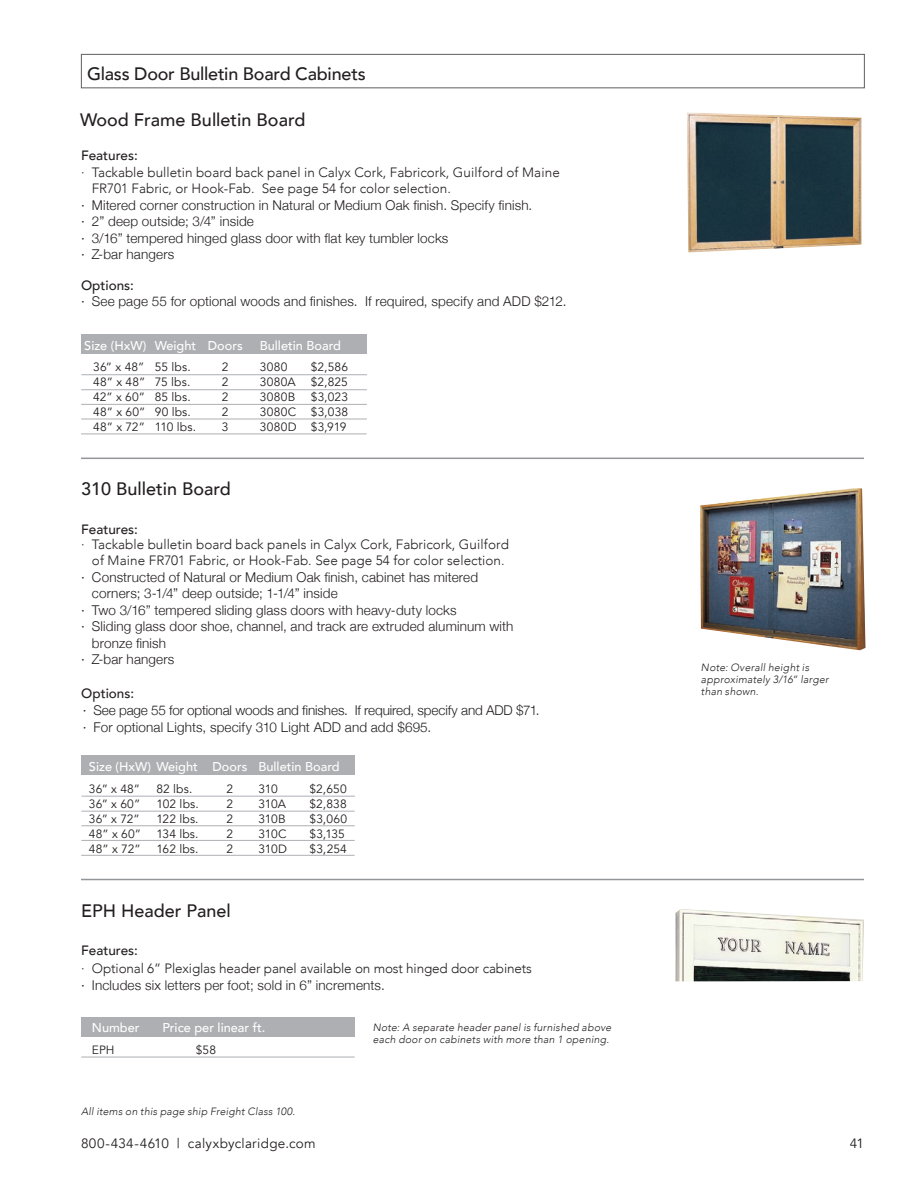
<style>
.page{position:relative;width:918px;height:1188px;background:#fff}
.page>*{position:absolute;margin:0;border:0;box-sizing:border-box;transform-origin:0 0}
.t1{font:500 18px "Avenir";color:#231f20}
.t2{font:300 13.5px/16.5px "Helvetica Neue";letter-spacing:.01em;color:#231f20}
.t3{font:300 13.5px/16.5px "Avenir";color:#231f20;text-align:center}
.t4{font:500 13.5px "Avenir";color:#231f20}
.t5{font:13.5px "Avenir";letter-spacing:.02em;color:#231f20}
.t6{font:500 12.75px "Avenir";color:#fff}
.t7{font:12px "Avenir";letter-spacing:.015em;color:#231f20}
.t8{font:italic 300 10.5px/12px "Avenir";letter-spacing:.02em;color:#231f20}
</style>
<div class="page">
<div style="left:81px;top:54px;width:784px;height:34px;border:1px solid #5f5f62"></div>
<img style="left:687px;top:112px;width:174px;height:140px">
<div style="left:81px;top:334px;width:286px;height:19px;background:#aeafb3"></div>
<hr style="left:81px;top:374px;width:286px;height:1px;background:#aeafb3">
<hr style="left:81px;top:389px;width:286px;height:1px;background:#aeafb3">
<hr style="left:81px;top:404px;width:286px;height:1px;background:#aeafb3">
<hr style="left:81px;top:419px;width:286px;height:1px;background:#aeafb3">
<hr style="left:81px;top:434px;width:286px;height:1px;background:#aeafb3">
<img style="left:700px;top:488px;width:165px;height:162px">
<div style="left:82px;top:755px;width:273px;height:20px;background:#aeafb3"></div>
<hr style="left:82px;top:796px;width:273px;height:1px;background:#aeafb3">
<hr style="left:81px;top:811px;width:274px;height:1px;background:#aeafb3">
<hr style="left:81px;top:825px;width:274px;height:1px;background:#aeafb3">
<hr style="left:81px;top:840px;width:274px;height:1px;background:#aeafb3">
<hr style="left:81px;top:855px;width:274px;height:1px;background:#aeafb3">
<div style="left:81px;top:1018px;width:274px;height:19px;background:#aeafb3"></div>
<hr style="left:81px;top:1057px;width:274px;height:1px;background:#aeafb3">
<img style="left:676px;top:909px;width:188px;height:72px">
<hr style="left:81px;top:458px;width:783px;height:1px;background:#939598">
<hr style="left:81px;top:879px;width:783px;height:1px;background:#939598">
<h1 class="t1" style="left:87px;top:58px;width:280px">Glass Door Bulletin Board Cabinets</h1>
<h1 class="t1" style="left:80px;top:104px;width:227px">Wood Frame Bulletin Board</h1>
<p class="t4" style="left:81px;top:144px;width:58px">Features:</p>
<p class="t3" style="left:92px;top:164px;width:470px;text-align:left;text-indent:-11px">· Tackable bulletin board back panel in Calyx Cork, Fabricork, Guilford of Maine<br>FR701 Fabric, or Hook-Fab. See page 54 for color selection.</p>
<p class="t2" style="left:81px;top:196px;width:453px">· Mitered corner construction in Natural or Medium Oak finish. Specify finish. · 2” deep outside; 3/4” inside<br>· 3/16” tempered hinged glass door with flat key tumbler locks<br>· Z-bar hangers</p>
<p class="t4" style="left:81px;top:274px;width:54px">Options:</p>
<p class="t2" style="left:81px;top:292px;width:487px">· See page 55 for optional woods and finishes. If required, specify and ADD $212.</p>
<p class="t6" style="left:84px;top:334px;width:160px">Size (HxW) Weight Doors</p>
<p class="t6" style="left:260px;top:334px;width:83px">Bulletin Board</p>
<p class="t7" style="left:93px;top:360px;width:99px">36” x 48” 55 lbs.</p>
<p class="t7" style="left:222px;top:360px;width:8px">2</p>
<p class="t7" style="left:260px;top:360px;width:29px">3080</p>
<p class="t7" style="left:311px;top:360px;width:39px">$2,586</p>
<p class="t7" style="left:93px;top:375px;width:99px">48” x 48” 75 lbs.</p>
<p class="t7" style="left:222px;top:375px;width:8px">2</p>
<p class="t7" style="left:260px;top:375px;width:37px">3080A</p>
<p class="t7" style="left:311px;top:375px;width:39px">$2,825</p>
<p class="t7" style="left:93px;top:390px;width:99px">42” x 60” 85 lbs.</p>
<p class="t7" style="left:222px;top:390px;width:8px">2</p>
<p class="t7" style="left:260px;top:390px;width:37px">3080B</p>
<p class="t7" style="left:311px;top:390px;width:39px">$3,023</p>
<p class="t7" style="left:93px;top:405px;width:99px">48” x 60” 90 lbs.</p>
<p class="t7" style="left:222px;top:405px;width:8px">2</p>
<p class="t7" style="left:260px;top:405px;width:90px">3080C $3,038</p>
<p class="t7" style="left:93px;top:420px;width:104px">48” x 72” 110 lbs.</p>
<p class="t7" style="left:222px;top:420px;width:8px">3</p>
<p class="t7" style="left:260px;top:420px;width:88px">3080D $3,919</p>
<h1 class="t1" style="left:81px;top:473px;width:151px">310 Bulletin Board</h1>
<p class="t4" style="left:81px;top:517px;width:58px">Features:</p>
<p class="t3" style="left:81px;top:536px;width:429px">· Tackable bulletin board back panels in Calyx Cork, Fabricork, Guilford of Maine FR701 Fabric, or Hook-Fab. See page 54 for color selection.</p>
<p class="t2" style="left:81px;top:568px;width:399px">· Constructed of Natural or Medium Oak finish, cabinet has mitered</p>
<p class="t2" style="left:92px;top:584px;width:247px">corners; 3-1/4” deep outside; 1-1/4” inside</p>
<p class="t2" style="left:81px;top:601px;width:377px">· Two 3/16” tempered sliding glass doors with heavy-duty locks</p>
<p class="t2" style="left:81px;top:617px;width:434px">· Sliding glass door shoe, channel, and track are extruded aluminum with</p>
<p class="t2" style="left:92px;top:634px;width:76px">bronze finish</p>
<p class="t2" style="left:81px;top:650px;width:95px">· Z-bar hangers</p>
<p class="t4" style="left:81px;top:681px;width:54px">Options:</p>
<p class="t2" style="left:83px;top:701px;width:459px">· See page 55 for optional woods and finishes. If required, specify and ADD $71. · For optional Lights, specify 310 Light ADD and add $695.</p>
<p class="t6" style="left:89px;top:755px;width:252px">Size (HxW) Weight Doors Bulletin Board</p>
<p class="t7" style="left:89px;top:781px;width:53px">36” x 48”</p>
<p class="t7" style="left:156px;top:781px;width:37px">82 lbs.</p>
<p class="t7" style="left:227px;top:781px;width:8px">2</p>
<p class="t7" style="left:258px;top:781px;width:21px">310</p>
<p class="t7" style="left:309px;top:781px;width:39px">$2,650</p>
<p class="t7" style="left:89px;top:796px;width:53px">36” x 60”</p>
<p class="t7" style="left:156px;top:796px;width:44px">102 lbs.</p>
<p class="t7" style="left:227px;top:796px;width:8px">2</p>
<p class="t7" style="left:258px;top:796px;width:29px">310A</p>
<p class="t7" style="left:309px;top:796px;width:39px">$2,838</p>
<p class="t7" style="left:89px;top:811px;width:52px">36” x 72”</p>
<p class="t7" style="left:156px;top:811px;width:44px">122 lbs.</p>
<p class="t7" style="left:227px;top:811px;width:8px">2</p>
<p class="t7" style="left:258px;top:811px;width:29px">310B</p>
<p class="t7" style="left:309px;top:811px;width:39px">$3,060</p>
<p class="t7" style="left:89px;top:826px;width:54px">48” x 60”</p>
<p class="t7" style="left:156px;top:826px;width:44px">134 lbs.</p>
<p class="t7" style="left:227px;top:826px;width:8px">2</p>
<p class="t7" style="left:258px;top:826px;width:30px">310C</p>
<p class="t7" style="left:309px;top:826px;width:37px">$3,135</p>
<p class="t7" style="left:89px;top:841px;width:53px">48” x 72”</p>
<p class="t7" style="left:156px;top:841px;width:44px">162 lbs.</p>
<p class="t7" style="left:227px;top:841px;width:8px">2</p>
<p class="t7" style="left:258px;top:841px;width:30px">310D</p>
<p class="t7" style="left:309px;top:841px;width:39px">$3,254</p>
<h1 class="t1" style="left:81px;top:895px;width:151px">EPH Header Panel</h1>
<p class="t4" style="left:81px;top:939px;width:58px">Features:</p>
<p class="t3" style="left:81px;top:960px;width:452px">· Optional 6” Plexiglas header panel available on most hinged door cabinets</p>
<p class="t2" style="left:81px;top:975px;width:305px">· Includes six letters per foot; sold in 6” increments.</p>
<p class="t6" style="left:92px;top:1016px;width:49px">Number</p>
<p class="t6" style="left:162px;top:1016px;width:104px">Price per linear ft.</p>
<p class="t7" style="left:92px;top:1042px;width:24px">EPH</p>
<p class="t7" style="left:196px;top:1042px;width:22px">$58</p>
<p class="t8" style="left:81px;top:1105px;width:216px">All items on this page ship Freight Class 100.</p>
<p class="t8" style="left:373px;top:1021px;width:240px">Note: A separate header panel is furnished above each door on cabinets with more than 1 opening.</p>
<p class="t8" style="left:701px;top:662px;width:129px">Note: Overall height is approximately 3/16” larger than shown.</p>
<p class="t5" style="left:81px;top:1135px;width:236px">800-434-4610 | calyxbyclaridge.com</p>
<p class="t5" style="left:850px;top:1135px;width:16px">41</p>
</div>
